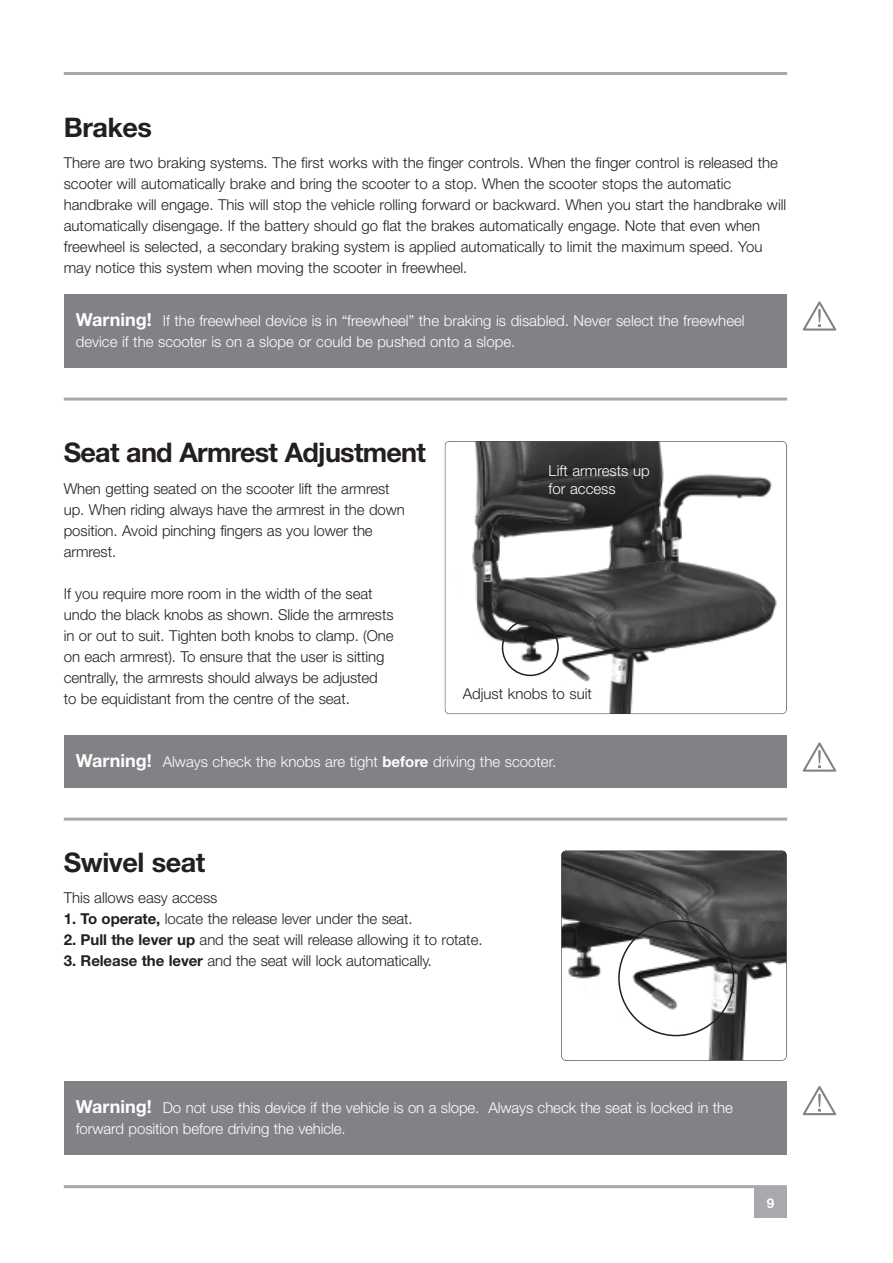
<style>
.page{position:relative;width:893px;height:1263px;background:#fff}
.page>*{position:absolute;margin:0;border:0;box-sizing:border-box;transform-origin:0 0}
.t1{font:700 27px "Helvetica Neue";letter-spacing:-.03em;color:#231f20}
.t2{font:300 15px/21px "Helvetica Neue";color:#231f20}
.t3{font:300 15px/21px "Helvetica Neue";color:#fff}
.t4{font:700 13.5px "Helvetica Neue";color:#fff}
.s1{font-weight:700;font-size:18px}
.s2{font-weight:700}
</style>
<div class="page">
<div style="left:754px;top:1187px;width:33px;height:31px;background:#a8a9ad"></div>
<hr style="left:64px;top:1185px;width:723px;height:3px;background:#a8a9ad">
<hr style="left:64px;top:72px;width:723px;height:3px;background:#a8a9ad">
<div style="left:64px;top:294px;width:723px;height:74px;background:#808285"></div>
<svg style="left:803px;top:301px;width:33px;height:30px"></svg>
<div style="left:64px;top:735px;width:723px;height:53px;background:#808285"></div>
<svg style="left:803px;top:742px;width:33px;height:30px"></svg>
<svg style="left:803px;top:1086px;width:33px;height:29px"></svg>
<hr style="left:64px;top:398px;width:723px;height:2px;background:#a8a9ad">
<hr style="left:64px;top:818px;width:723px;height:2px;background:#a8a9ad">
<img style="left:472px;top:441px;width:313px;height:271px">
<div style="left:445px;top:441px;width:342px;height:273px;border:1px solid #231f20;border-radius:5px"></div>
<img style="left:561px;top:851px;width:225px;height:209px;border-radius:4px">
<div style="left:561px;top:850px;width:226px;height:210px;border:1px solid #231f20;border-radius:5px"></div>
<svg style="left:618px;top:920px;width:116px;height:116px"></svg>
<div style="left:64px;top:1082px;width:723px;height:73px;background:#808285"></div>
<svg style="left:502px;top:619px;width:57px;height:57px"></svg>
<h1 class="t1" style="left:64px;top:117px;width:90px">Brakes</h1>
<p class="t2" style="left:64px;top:154px;width:724px">There are two braking systems. The first works with the finger controls. When the finger control is released the scooter will automatically brake and bring the scooter to a stop. When the scooter stops the automatic handbrake will engage. This will stop the vehicle rolling forward or backward. When you start the handbrake will automatically disengage. If the battery should go flat the brakes automatically engage. Note that even when freewheel is selected, a secondary braking system is applied automatically to limit the maximum speed. You may notice this system when moving the scooter in freewheel.</p>
<p class="t3" style="left:76px;top:311px;width:670px"><span class="s1">Warning!</span> If the freewheel device is in “freewheel” the braking is disabled. Never select the freewheel device if the scooter is on a slope or could be pushed onto a slope.</p>
<h1 class="t1" style="left:64px;top:443px;width:364px">Seat and Armrest Adjustment</h1>
<p class="t2" style="left:64px;top:479px;width:343px">When getting seated on the scooter lift the armrest up. When riding always have the armrest in the down position. Avoid pinching fingers as you lower the armrest.</p>
<p class="t2" style="left:64px;top:584px;width:331px">If you require more room in the width of the seat undo the black knobs as shown. Slide the armrests in or out to suit. Tighten both knobs to clamp. (One on each armrest). To ensure that the user is sitting centrally, the armrests should always be adjusted to be equidistant from the centre of the seat.</p>
<p class="t3" style="left:549px;top:463px;width:103px;line-height:18px">Lift armrests up for access</p>
<p class="t2" style="left:463px;top:685px;width:131px">Adjust knobs to suit</p>
<p class="t3" style="left:76px;top:752px;width:482px"><span class="s1">Warning!</span> Always check the knobs are tight <span class="s2">before</span> driving the scooter.</p>
<h1 class="t1" style="left:64px;top:852px;width:143px">Swivel seat</h1>
<p class="t2" style="left:64px;top:889px;width:155px">This allows easy access</p>
<p class="t2" style="left:64px;top:910px;width:350px"><span class="s2">1. To operate,</span> locate the release lever under the seat.</p>
<p class="t2" style="left:64px;top:931px;width:420px"><span class="s2">2. Pull the lever up</span> and the seat will release allowing it to rotate.</p>
<p class="t2" style="left:64px;top:952px;width:370px"><span class="s2">3. Release the lever</span> and the seat will lock automatically.</p>
<p class="t3" style="left:76px;top:1099px;width:659px"><span class="s1">Warning!</span> Do not use this device if the vehicle is on a slope. Always check the seat is locked in the forward position before driving the vehicle.</p>
<p class="t4" style="left:767px;top:1198px;width:9px">9</p>
</div>
